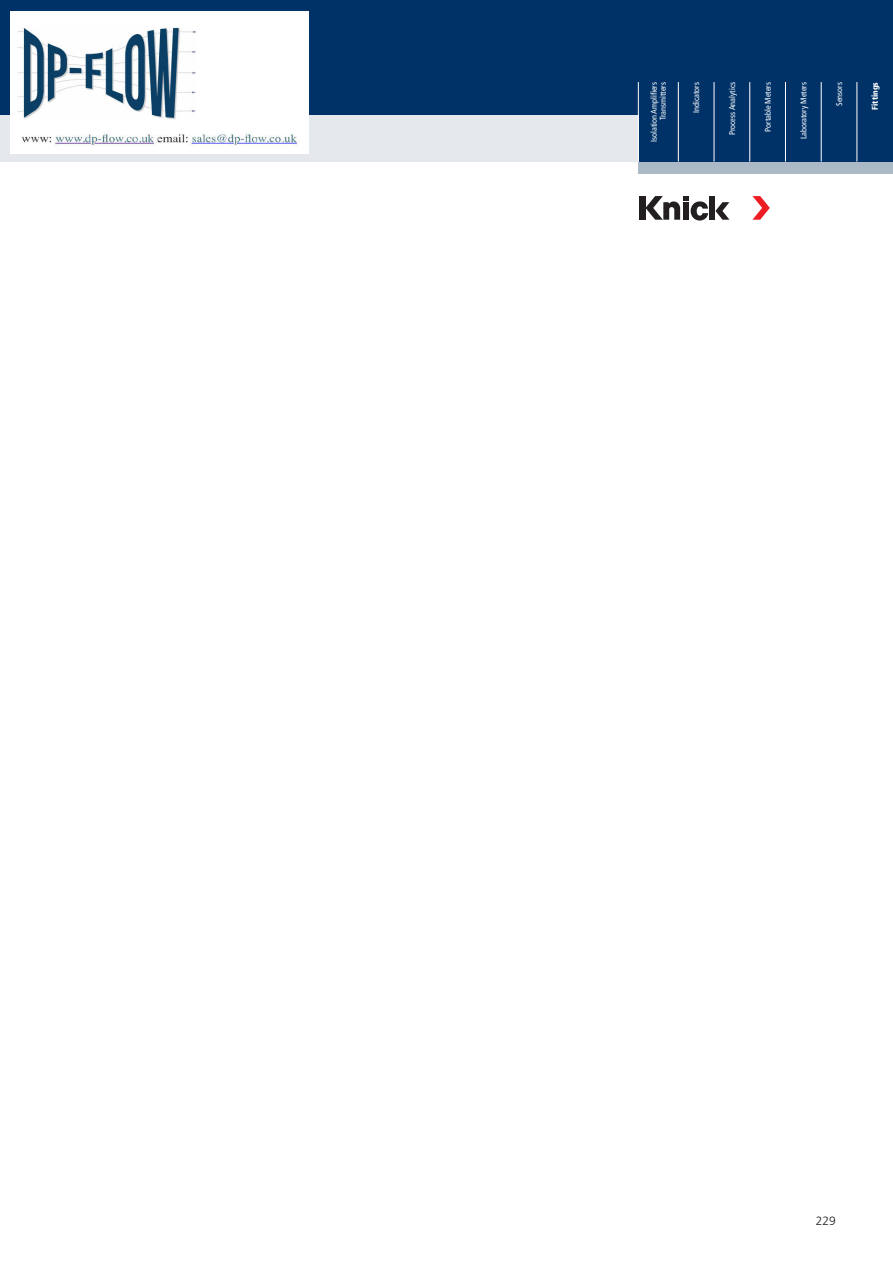
<style>
.page{position:relative;width:893px;height:1263px;background:#fff}
.page>*{position:absolute;margin:0;border:0;box-sizing:border-box;transform-origin:0 0}
.t1{font:300 12px "Frutiger LT Com";color:#231f20}
.t2{font:condensed 8.25px/9px "Frutiger LT Com";color:#fff;text-align:right}
.t3{font:900 condensed 8.25px "Frutiger LT Com";color:#fff}
</style>
<div class="page">
<div style="left:639px;top:148px;width:254px;height:25px;background:#acbac8"></div>
<div style="left:638px;top:0;width:255px;height:162px;background:#003268"></div>
<div style="left:0;top:0;width:893px;height:118px;background:#003268"></div>
<div style="left:639px;top:196px;width:6px;height:24px;background:#231f20"></div>
<div style="left:709px;top:196px;width:6px;height:24px;background:#231f20"></div>
<svg style="left:715px;top:202px;width:14px;height:18px"></svg>
<svg style="left:752px;top:196px;width:18px;height:24px"></svg>
<svg style="left:645px;top:196px;width:63px;height:24px"></svg>
<div style="left:0;top:115px;width:638px;height:47px;background:#e4e8ed"></div>
<hr style="left:678px;top:82px;width:1px;height:80px;background:#fff">
<hr style="left:714px;top:82px;width:1px;height:80px;background:#fff">
<hr style="left:749px;top:82px;width:1px;height:80px;background:#fff">
<hr style="left:785px;top:82px;width:1px;height:80px;background:#fff">
<hr style="left:821px;top:82px;width:1px;height:80px;background:#fff">
<hr style="left:857px;top:82px;width:1px;height:80px;background:#fff">
<hr style="left:638px;top:82px;width:1px;height:80px;background:#fff">
<img style="left:10px;top:11px;width:299px;height:142px">
<p class="t2" style="left:650px;top:142px;width:62px;rotate:-90deg">Isolation Amplifiers<br>Transmitters</p>
<p class="t2" style="left:692px;top:113px;width:32px;rotate:-90deg">Indicators</p>
<p class="t2" style="left:728px;top:135px;width:55px;rotate:-90deg">Process Analytics</p>
<p class="t2" style="left:763px;top:132px;width:51px;rotate:-90deg">Portable Meters</p>
<p class="t2" style="left:799px;top:139px;width:59px;rotate:-90deg">Laboratory Meters</p>
<p class="t2" style="left:835px;top:106px;width:25px;rotate:-90deg">Sensors</p>
<p class="t3" style="left:870px;top:110px;width:29px;rotate:-90deg">Fittings</p>
<h1 class="t1" style="left:816px;top:1213px;width:22px">229</h1>
</div>
